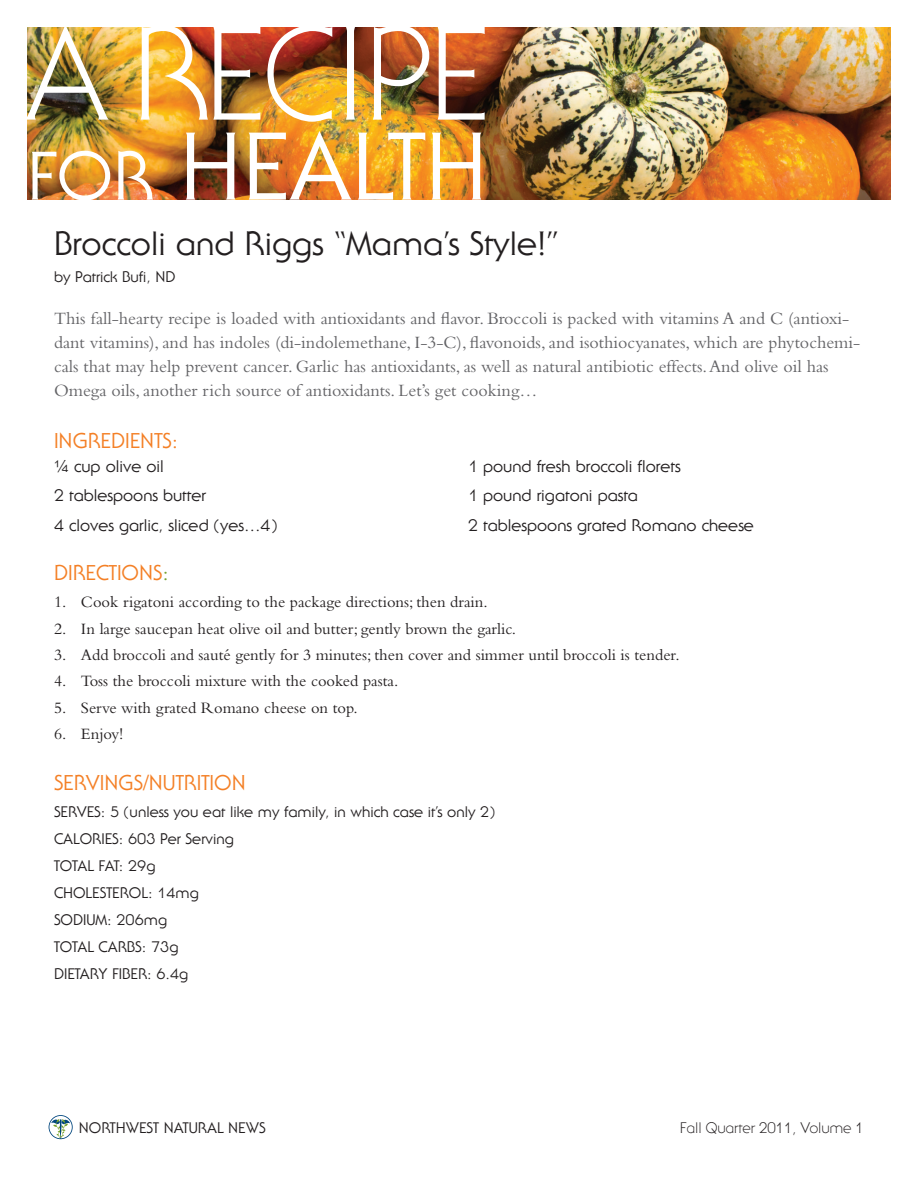
<style>
.page{position:relative;width:918px;height:1188px;background:#fff}
.page>*{position:absolute;margin:0;border:0;box-sizing:border-box;transform-origin:0 0}
.t1{font:300 130.2px "Serif Gothic";color:#fff}
.t2{font:94.05px "Serif Gothic";color:#fff}
.t3{font:33px "Serif Gothic";color:#231f20}
.t4{font:21px "Serif Gothic";color:#f48026}
.t5{font:18px/24px "Bembo";color:#636366}
.t6{font:16.5px "Bembo";color:#231f20}
.t7{font:16.5px/29.1px "Serif Gothic";color:#231f20}
.t8{font:15px/27px "Serif Gothic";color:#231f20}
.t9{font:300 15px "Serif Gothic";color:#231f20}
.s1{font-size:67.2px}
.s2{color:#78a22d}
</style>
<div class="page">
<img style="left:27px;top:27px;width:864px;height:173px">
<svg style="left:49px;top:1115px;width:24px;height:25px"></svg>
<h1 class="t1" style="left:27px;top:-4px;width:462px">A Recipe</h1>
<h2 class="t2" style="left:27px;top:109px;width:462px"><span class="s1">for</span> Health</h2>
<h3 class="t3" style="left:54px;top:223px;width:507px">Broccoli and Riggs “Mama’s Style!”</h3>
<p class="t8" style="left:54px;top:263px;width:123px">by Patrick Bufi, ND</p>
<p class="t5" style="left:54px;top:306px;width:808px">This fall-hearty recipe is loaded with antioxidants and flavor. Broccoli is packed with vitamins A and C (antioxi&shy;dant vitamins), and has indoles (di-indolemethane, I-3-C), flavonoids, and isothiocyanates, which are phytochemi&shy;cals that may help prevent cancer. Garlic has antioxidants, as well as natural antibiotic effects. And olive oil has Omega oils, another rich source of antioxidants. Let’s get cooking…</p>
<p class="t4" style="left:54px;top:428px;width:126px">Ingredients:</p>
<p class="t7" style="left:54px;top:452px;width:225px">¼ cup olive oil<br>2 tablespoons butter<br>4 cloves garlic, sliced (yes…4)</p>
<p class="t7" style="left:468px;top:452px;width:287px">1 pound fresh broccoli florets<br>1 pound rigatoni pasta<br>2 tablespoons grated Romano cheese</p>
<p class="t4" style="left:54px;top:560px;width:116px">directions<span class="s2">:</span></p>
<p class="t6" style="left:54px;top:592px;width:435px">1. Cook rigatoni according to the package directions; then drain.</p>
<p class="t6" style="left:54px;top:619px;width:464px">2. In large saucepan heat olive oil and butter; gently brown the garlic.</p>
<p class="t6" style="left:54px;top:645px;width:627px">3. Add broccoli and sauté gently for 3 minutes; then cover and simmer until broccoli is tender.</p>
<p class="t6" style="left:54px;top:672px;width:346px">4. Toss the broccoli mixture with the cooked pasta.</p>
<p class="t6" style="left:54px;top:698px;width:305px">5. Serve with grated Romano cheese on top.</p>
<p class="t6" style="left:54px;top:724px;width:71px">6. Enjoy!</p>
<p class="t4" style="left:54px;top:770px;width:193px">servings/nutrition</p>
<p class="t8" style="left:54px;top:798px;width:443px">Serves: 5 (unless you eat like my family, in which case it’s only 2)<br>Calories: 603 Per Serving<br>Total fat: 29g<br>cholesterol: 14mg<br>Sodium: 206mg<br>Total Carbs: 73g<br>Dietary Fiber: 6.4g</p>
<p class="t8" style="left:79px;top:1114px;width:188px">northwest natural news</p>
<p class="t9" style="left:680px;top:1119px;width:185px">Fall Quarter 2011, Volume 1</p>
</div>
